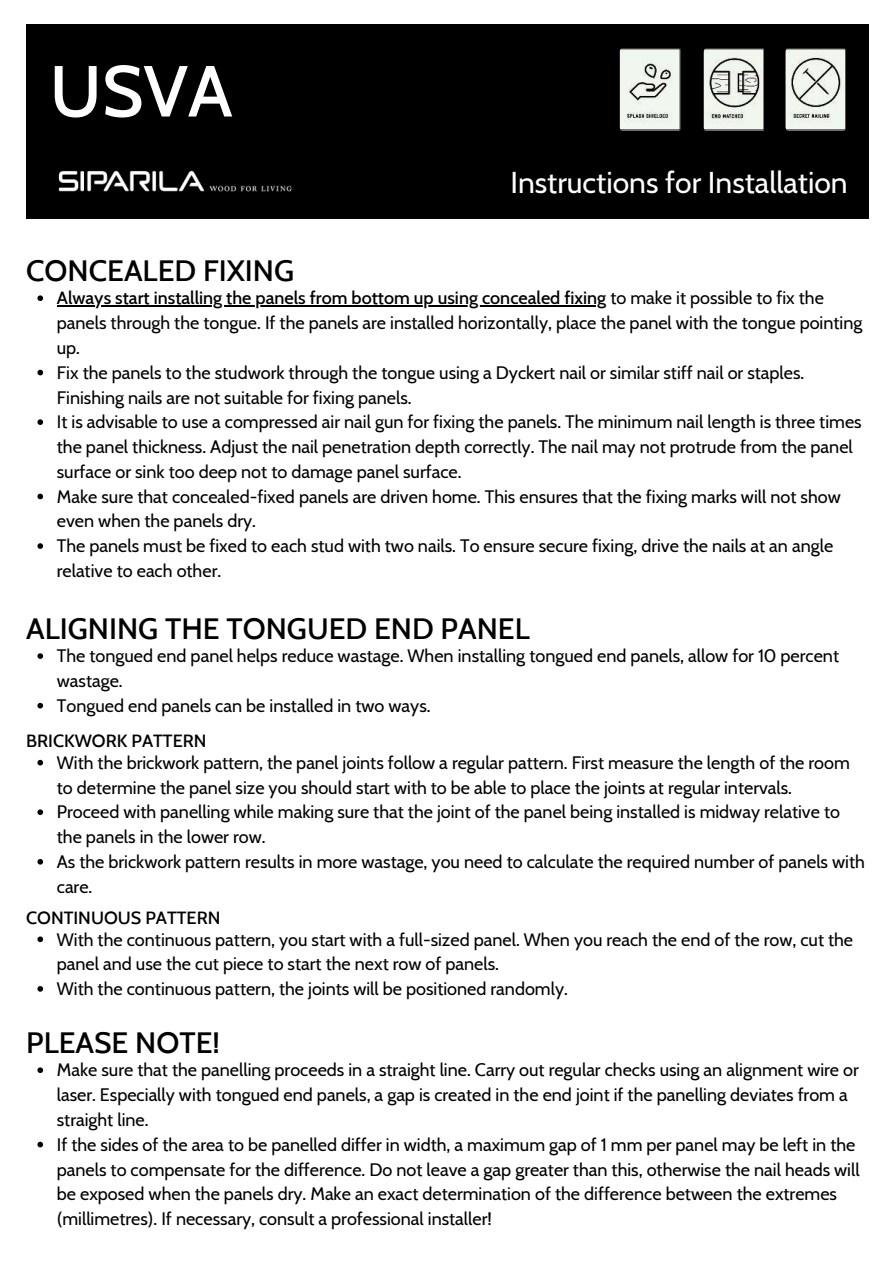
<style>
.page{position:relative;width:894px;height:1264px;background:#fff}
.page>*{position:absolute;margin:0;border:0;box-sizing:border-box;transform-origin:0 0}
.t1{font:500 72px "Cabin";color:#fff}
.t2{font:500 30px "Cabin";color:#000}
.t3{font:30px "Cabin";color:#fff}
.t4{font:18px/24.8px "Cabin";color:#000}
.t5{font:500 18px "Cabin";color:#000}
.s1{font-weight:500}
</style>
<div class="page">
<div style="left:26px;top:24px;width:842px;height:195px;background:#000"></div>
<svg style="left:785px;top:48px;width:61px;height:82px;background:#d2d6d0"></svg>
<svg style="left:703px;top:48px;width:61px;height:82px;background:#cbcfc9"></svg>
<svg style="left:619px;top:48px;width:61px;height:82px;background:#d6dad4"></svg>
<svg style="left:37px;top:295px;width:6px;height:6px"></svg>
<hr style="left:57px;top:305px;width:549px;height:2px;background:#000">
<svg style="left:37px;top:370px;width:6px;height:5px"></svg>
<svg style="left:37px;top:419px;width:6px;height:6px"></svg>
<svg style="left:37px;top:493px;width:6px;height:6px"></svg>
<svg style="left:37px;top:543px;width:6px;height:6px"></svg>
<svg style="left:37px;top:653px;width:6px;height:6px"></svg>
<svg style="left:37px;top:703px;width:6px;height:5px"></svg>
<svg style="left:37px;top:1067px;width:6px;height:6px"></svg>
<svg style="left:37px;top:1141px;width:6px;height:6px"></svg>
<img style="left:58px;top:170px;width:234px;height:22px">
<svg style="left:37px;top:759px;width:6px;height:6px"></svg>
<svg style="left:37px;top:809px;width:6px;height:6px"></svg>
<svg style="left:37px;top:859px;width:6px;height:5px"></svg>
<svg style="left:37px;top:936px;width:6px;height:6px"></svg>
<svg style="left:37px;top:986px;width:6px;height:5px"></svg>
<h1 class="t1" style="left:50px;top:34px;width:184px">USVA</h1>
<h2 class="t2" style="left:26px;top:246px;width:269px">CONCEALED FIXING</h2>
<h2 class="t3" style="left:510px;top:159px;width:339px">Instructions for Installation</h2>
<p class="t4" style="left:57px;top:284px;width:807px"><span class="s1">Always start installing the panels from bottom up using concealed fixing</span> to make it possible to fix the panels through the tongue. If the panels are installed horizontally, place the panel with the tongue pointing up.<br>Fix the panels to the studwork through the tongue using a Dyckert nail or similar stiff nail or staples.<br>Finishing nails are not suitable for fixing panels.<br>It is advisable to use a compressed air nail gun for fixing the panels. The minimum nail length is three times the panel thickness. Adjust the nail penetration depth correctly. The nail may not protrude from the panel surface or sink too deep not to damage panel surface.<br>Make sure that concealed-fixed panels are driven home. This ensures that the fixing marks will not show even when the panels dry.<br>The panels must be fixed to each stud with two nails. To ensure secure fixing, drive the nails at an angle relative to each other.</p>
<h2 class="t2" style="left:26px;top:604px;width:505px">ALIGNING THE TONGUED END PANEL</h2>
<p class="t4" style="left:57px;top:642px;width:783px">The tongued end panel helps reduce wastage. When installing tongued end panels, allow for 10 percent wastage.<br>Tongued end panels can be installed in two ways.</p>
<p class="t5" style="left:26px;top:726px;width:182px">BRICKWORK PATTERN</p>
<p class="t4" style="left:57px;top:749px;width:809px">With the brickwork pattern, the panel joints follow a regular pattern. First measure the length of the room to determine the panel size you should start with to be able to place the joints at regular intervals.<br>Proceed with panelling while making sure that the joint of the panel being installed is midway relative to the panels in the lower row.<br>As the brickwork pattern results in more wastage, you need to calculate the required number of panels with care.</p>
<p class="t4" style="left:57px;top:925px;width:797px">With the continuous pattern, you start with a full-sized panel. When you reach the end of the row, cut the panel and use the cut piece to start the next row of panels.<br>With the continuous pattern, the joints will be positioned randomly.</p>
<p class="t5" style="left:26px;top:903px;width:196px">CONTINUOUS PATTERN</p>
<h2 class="t2" style="left:26px;top:1018px;width:195px">PLEASE NOTE!</h2>
<p class="t4" style="left:57px;top:1056px;width:804px">Make sure that the panelling proceeds in a straight line. Carry out regular checks using an alignment wire or laser. Especially with tongued end panels, a gap is created in the end joint if the panelling deviates from a straight line.<br>If the sides of the area to be panelled differ in width, a maximum gap of 1 mm per panel may be left in the panels to compensate for the difference. Do not leave a gap greater than this, otherwise the nail heads will be exposed when the panels dry. Make an exact determination of the difference between the extremes (millimetres). If necessary, consult a professional installer!</p>
</div>
